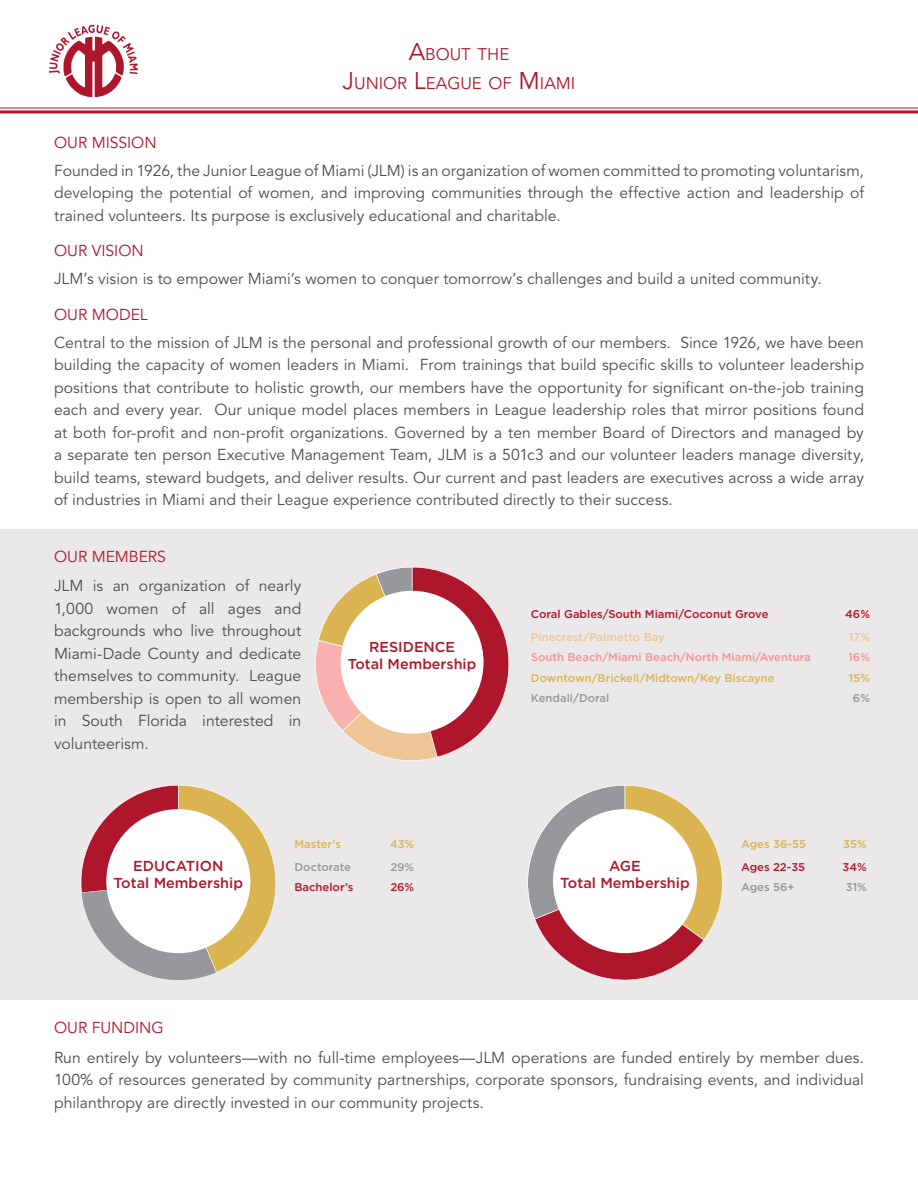
<style>
.page{position:relative;width:918px;height:1188px;background:#fff}
.page>*{position:absolute;margin:0;border:0;box-sizing:border-box;transform-origin:0 0}
.t1{font:16.8px/28.8px "Avenir LT Std";color:#ae172b;text-align:center}
.t2{font:15.75px/22.5px "Avenir LT Std";letter-spacing:.005em;color:#4c4d4f;text-align:justify}
.t3{font:15.75px "Avenir LT Std";color:#ae172b}
.t4{font:500 14.4px/17.4px "Gotham";color:#ae172b;text-align:center}
.cwTABLE_ROW_HEADER{font:500 11.25px "Gotham";color:#d9b451}
.SS_Body{font:500 11.25px "Gotham";color:#ae172b}
.cwTABLE_ROW_HEADER-2{font:500 11.25px "Gotham";color:#f59393}
.cwTABLE_ROW_HEADER-3{font:500 11.25px "Gotham";color:#95979a}
.cwTABLE_ROW_HEADER-4{font:500 11.25px "Gotham";color:#efc595}
.cwTABLE_BODY{font:500 11.25px "Gotham";color:#d9b451}
.cwTABLE_BODY-2{font:500 11.25px "Gotham";color:#ae172b}
.cwTABLE_BODY-3{font:500 11.25px "Gotham";color:#95979a}
.cwTABLE_BODY-4{font:500 11.25px "Gotham";color:#efc595}
.cwTABLE_BODY-5{font:500 11.25px "Gotham";color:#f59393}
.s1{font-size:24px}
</style>
<div class="page">
<svg style="left:0;top:108px;width:918px;height:6px"></svg>
<svg style="left:0;top:24px;width:918px;height:84px"></svg>
<svg style="left:49px;top:25px;width:89px;height:72px"></svg>
<div style="left:0;top:530px;width:918px;height:470px;background:#ebe8e9"></div>
<svg style="left:81px;top:785px;width:195px;height:195px"></svg>
<div style="left:106px;top:809px;width:144px;height:144px;background:#fff;border-radius:50%"></div>
<svg style="left:527px;top:785px;width:196px;height:195px"></svg>
<div style="left:553px;top:809px;width:144px;height:144px;background:#fff;border-radius:50%"></div>
<svg style="left:315px;top:567px;width:194px;height:194px"></svg>
<div style="left:341px;top:591px;width:143px;height:143px;background:#fff;border-radius:50%"></div>
<p class="t1" style="left:343px;top:40px;width:234px"><span class="s1">A</span>BOUT THE<br><span class="s1">J</span>UNIOR <span class="s1">L</span>EAGUE OF <span class="s1">M</span>IAMI</p>
<p class="t3" style="left:54px;top:134px;width:104px">OUR MISSION</p>
<p class="t2" style="left:54px;top:160px;width:812px">Founded in 1926, the Junior League of Miami (JLM) is an organization of women committed to promoting voluntarism, developing the potential of women, and improving communities through the effective action and leadership of trained volunteers. Its purpose is exclusively educational and charitable.</p>
<p class="t3" style="left:54px;top:242px;width:91px">OUR VISION</p>
<p class="t2" style="left:54px;top:268px;width:769px">JLM’s vision is to empower Miami’s women to conquer tomorrow’s challenges and build a united community.</p>
<p class="t3" style="left:54px;top:305px;width:95px">OUR MODEL</p>
<p class="t2" style="left:54px;top:331px;width:812px">Central to the mission of JLM is the personal and professional growth of our members. Since 1926, we have been building the capacity of women leaders in Miami. From trainings that build specific skills to volunteer leadership positions that contribute to holistic growth, our members have the opportunity for significant on-the-job training each and every year. Our unique model places members in League leadership roles that mirror positions found at both for-profit and non-profit organizations. Governed by a ten member Board of Directors and managed by a separate ten person Executive Management Team, JLM is a 501c3 and our volunteer leaders manage diversity, build teams, steward budgets, and deliver results. Our current and past leaders are executives across a wide array of industries in Miami and their League experience contributed directly to their success.</p>
<p class="t3" style="left:54px;top:547px;width:113px">OUR MEMBERS</p>
<p class="t2" style="left:54px;top:575px;width:249px">JLM is an organization of nearly 1,000 women of all ages and backgrounds who live throughout Miami-Dade County and dedicate themselves to community. League membership is open to all women in South Florida interested in volunteerism.</p>
<p class="t4" style="left:348px;top:638px;width:130px">RESIDENCE<br>Total Membership</p>
<p class="SS_Body" style="left:531px;top:606px;width:239px">Coral Gables/South Miami/Coconut Grove</p>
<p class="cwTABLE_BODY-2" style="left:845px;top:606px;width:26px">46%</p>
<p class="cwTABLE_ROW_HEADER-4" style="left:531px;top:630px;width:135px">Pinecrest/Palmetto Bay</p>
<p class="cwTABLE_BODY-4" style="left:849px;top:630px;width:22px">17%</p>
<p class="cwTABLE_ROW_HEADER-2" style="left:531px;top:650px;width:281px">South Beach/Miami Beach/North Miami/Aventura</p>
<p class="cwTABLE_BODY-5" style="left:849px;top:650px;width:23px">16%</p>
<p class="cwTABLE_ROW_HEADER" style="left:531px;top:670px;width:245px">Downtown/Brickell/Midtown/Key Biscayne</p>
<p class="cwTABLE_BODY" style="left:849px;top:670px;width:23px">15%</p>
<p class="cwTABLE_ROW_HEADER-3" style="left:531px;top:690px;width:80px">Kendall/Doral</p>
<p class="cwTABLE_BODY-3" style="left:853px;top:690px;width:18px">6%</p>
<p class="cwTABLE_ROW_HEADER" style="left:294px;top:836px;width:48px">Master’s</p>
<p class="cwTABLE_BODY" style="left:390px;top:836px;width:26px">43%</p>
<p class="cwTABLE_ROW_HEADER-3" style="left:294px;top:860px;width:58px">Doctorate</p>
<p class="cwTABLE_BODY-3" style="left:390px;top:860px;width:25px">29%</p>
<p class="SS_Body" style="left:294px;top:880px;width:61px">Bachelor’s</p>
<p class="cwTABLE_BODY-2" style="left:390px;top:880px;width:25px">26%</p>
<p class="t4" style="left:114px;top:857px;width:131px">EDUCATION<br>Total Membership</p>
<p class="t4" style="left:560px;top:857px;width:131px">AGE<br>Total Membership</p>
<p class="cwTABLE_ROW_HEADER" style="left:741px;top:836px;width:66px">Ages 36-55</p>
<p class="cwTABLE_BODY" style="left:843px;top:836px;width:25px">35%</p>
<p class="SS_Body" style="left:741px;top:860px;width:66px">Ages 22-35</p>
<p class="cwTABLE_BODY-2" style="left:843px;top:860px;width:26px">34%</p>
<p class="cwTABLE_ROW_HEADER-3" style="left:741px;top:880px;width:55px">Ages 56+</p>
<p class="cwTABLE_BODY-3" style="left:846px;top:880px;width:22px">31%</p>
<p class="t3" style="left:54px;top:1019px;width:111px">OUR FUNDING</p>
<p class="t2" style="left:54px;top:1046px;width:812px">Run entirely by volunteers—with no full-time employees—JLM operations are funded entirely by member dues.<br>100% of resources generated by community partnerships, corporate sponsors, fundraising events, and individual philanthropy are directly invested in our community projects.</p>
</div>
